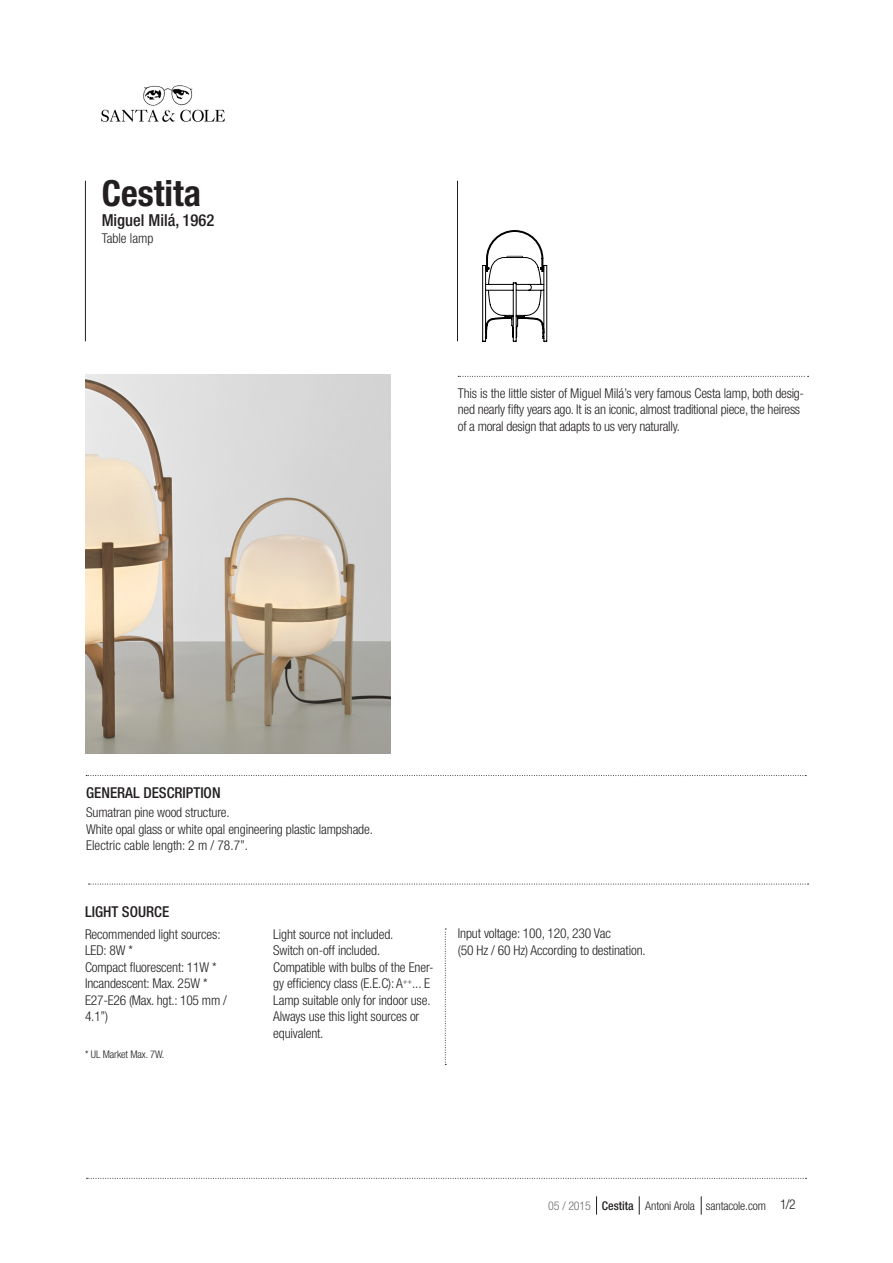
<style>
.page{position:relative;width:893px;height:1263px;background:#fff}
.page>*{position:absolute;margin:0;border:0;box-sizing:border-box;transform-origin:0 0}
.t1{font:700 condensed 36px "Helvetica Neue LT Std";color:#231f20}
.t2{font:500 condensed 16.5px "Helvetica Neue LT Std";color:#231f20}
.t3{font:500 condensed 15px "Helvetica Neue LT Std";color:#231f20}
.t4{font:300 condensed 13.5px/16.5px "Helvetica Neue LT Std";letter-spacing:-.01em;color:#231f20}
.t5{font:300 condensed 12px "Helvetica Neue LT Std";letter-spacing:-.01em;color:#231f20}
.t6{font:300 condensed 10.5px "Helvetica Neue LT Std";letter-spacing:-.01em;color:#231f20}
.s1{color:#6c6d70}
.s2{font-weight:500}
</style>
<div class="page">
<hr style="left:457px;top:181px;width:1px;height:160px;background:#231f20">
<hr style="left:85px;top:181px;width:1px;height:160px;background:#231f20">
<svg style="left:458px;top:376px;width:350px;height:1px"></svg>
<svg style="left:89px;top:884px;width:719px;height:1px"></svg>
<svg style="left:86px;top:775px;width:720px;height:1px"></svg>
<img style="left:101px;top:85px;width:124px;height:37px">
<svg style="left:483px;top:230px;width:64px;height:111px"></svg>
<svg style="left:87px;top:1178px;width:719px;height:1px"></svg>
<svg style="left:701px;top:1196px;width:1px;height:18px"></svg>
<svg style="left:639px;top:1196px;width:1px;height:18px"></svg>
<svg style="left:596px;top:1196px;width:1px;height:18px"></svg>
<svg style="left:445px;top:929px;width:1px;height:136px"></svg>
<img style="left:86px;top:374px;width:305px;height:379px">
<p class="t1" style="left:102px;top:172px;width:101px">Cestita</p>
<p class="t2" style="left:102px;top:211px;width:114px">Miguel Milá, 1962</p>
<p class="t4" style="left:102px;top:230px;width:53px">Table lamp</p>
<p class="t4" style="left:458px;top:385px;width:348px">This is the little sister of Miguel Milá’s very famous Cesta lamp, both desig&shy;ned nearly fifty years ago. It is an iconic, almost traditional piece, the heiress of a moral design that adapts to us very naturally.</p>
<p class="t3" style="left:86px;top:784px;width:136px">GENERAL DESCRIPTION</p>
<p class="t4" style="left:86px;top:804px;width:145px">Sumatran pine wood structure.</p>
<p class="t4" style="left:86px;top:821px;width:288px">White opal glass or white opal engineering plastic lampshade.</p>
<p class="t4" style="left:86px;top:837px;width:163px">Electric cable length: 2 m / 78.7”.</p>
<p class="t3" style="left:85px;top:902px;width:86px">LIGHT SOURCE</p>
<p class="t4" style="left:85px;top:925px;width:137px">Recommended light sources:</p>
<p class="t4" style="left:85px;top:942px;width:49px">LED: 8W *</p>
<p class="t4" style="left:85px;top:958px;width:133px">Compact fluorescent: 11W *</p>
<p class="t4" style="left:85px;top:975px;width:124px">Incandescent: Max. 25W *</p>
<p class="t4" style="left:85px;top:991px;width:143px">E27-E26 (Max. hgt.: 105 mm /<br>4.1”)</p>
<p class="t6" style="left:85px;top:1049px;width:81px">* UL Market Max. 7W.</p>
<p class="t4" style="left:273px;top:925px;width:122px">Light source not included.</p>
<p class="t4" style="left:273px;top:942px;width:109px">Switch on-off included.</p>
<p class="t4" style="left:273px;top:958px;width:162px">Compatible with bulbs of the Ener&shy;gy efficiency class (E.E.C): A<sup>++</sup>... E</p>
<p class="t4" style="left:273px;top:991px;width:159px">Lamp suitable only for indoor use.</p>
<p class="t4" style="left:273px;top:1008px;width:148px">Always use this light sources or equivalent.</p>
<p class="t4" style="left:458px;top:925px;width:154px">Input voltage: 100, 120, 230 Vac</p>
<p class="t4" style="left:458px;top:942px;width:189px">(50 Hz / 60 Hz) According to destination.</p>
<p class="t5" style="left:548px;top:1199px;width:219px"><span class="s1">05 / 2015</span> <span class="s2">Cestita</span> Antoni Arola santacole.com</p>
<p class="t4" style="left:780px;top:1196px;width:17px">1/2</p>
</div>
